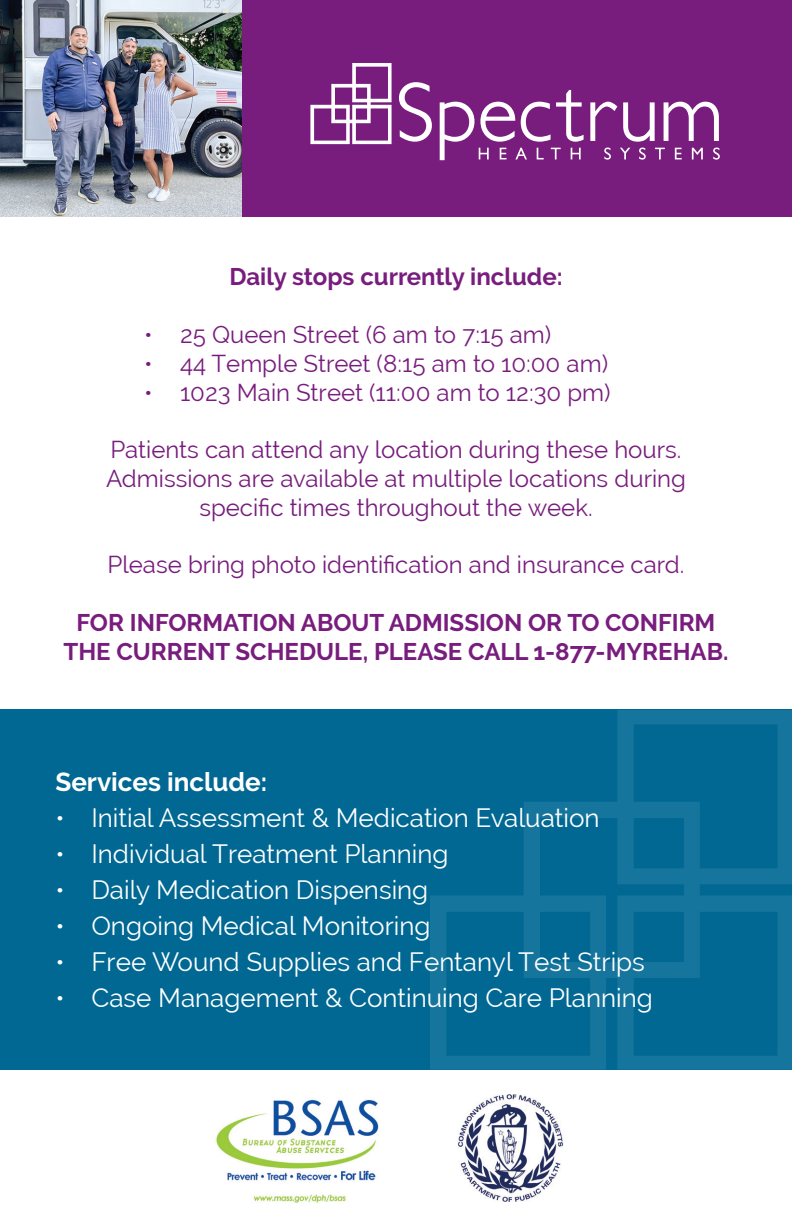
<style>
.page{position:relative;width:792px;height:1224px;background:#fff}
.page>*{position:absolute;margin:0;border:0;box-sizing:border-box;transform-origin:0 0}
.t1{font:26px "Raleway";color:#fff}
.t2{font:700 26px "Raleway";color:#fff}
.t3{font:24px/28.8px "Raleway";color:#781d7d;text-align:center}
.t4{font:700 24px/28.8px "Raleway";color:#781d7d;text-align:center}
</style>
<div class="page">
<div style="left:0;top:0;width:792px;height:223px;background:#781d7d"></div>
<img style="left:0;top:0;width:242px;height:217px">
<div style="left:0;top:217px;width:792px;height:1007px;background:#fff"></div>
<svg style="left:310px;top:63px;width:82px;height:81px"></svg>
<svg style="left:399px;top:82px;width:33px;height:60px"></svg>
<svg style="left:590px;top:102px;width:27px;height:39px"></svg>
<svg style="left:623px;top:102px;width:32px;height:40px"></svg>
<svg style="left:664px;top:102px;width:55px;height:39px"></svg>
<svg style="left:440px;top:90px;width:144px;height:70px"></svg>
<svg style="left:604px;top:148px;width:7px;height:12px"></svg>
<svg style="left:620px;top:148px;width:10px;height:11px"></svg>
<svg style="left:639px;top:148px;width:7px;height:12px"></svg>
<svg style="left:655px;top:148px;width:10px;height:11px"></svg>
<svg style="left:675px;top:148px;width:7px;height:11px"></svg>
<svg style="left:692px;top:148px;width:11px;height:11px"></svg>
<svg style="left:713px;top:148px;width:7px;height:12px"></svg>
<div style="left:0;top:710px;width:792px;height:360px;background:#006893"></div>
<svg style="left:430px;top:710px;width:362px;height:360px"></svg>
<img style="left:458px;top:1095px;width:106px;height:106px">
<img style="left:216px;top:1099px;width:163px;height:104px">
<p class="t4" style="left:229px;top:263px;width:335px">Daily stops currently include:</p>
<p class="t3" style="left:144px;top:320px;width:409px">• 25 Queen Street (6 am to 7:15 am)</p>
<p class="t3" style="left:144px;top:349px;width:466px">• 44 Temple Street (8:15 am to 10:00 am)</p>
<p class="t3" style="left:144px;top:378px;width:468px">• 1023 Main Street (11:00 am to 12:30 pm)</p>
<p class="t3" style="left:106px;top:435px;width:581px">Patients can attend any location during these hours.<br>Admissions are available at multiple locations during specific times throughout the week.</p>
<p class="t3" style="left:108px;top:550px;width:578px">Please bring photo identification and insurance card.</p>
<p class="t4" style="left:64px;top:608px;width:666px">FOR INFORMATION ABOUT ADMISSION OR TO CONFIRM<br>THE CURRENT SCHEDULE, PLEASE CALL 1-877-MYREHAB.</p>
<p class="t2" style="left:55px;top:767px;width:213px">Services include:</p>
<p class="t1" style="left:55px;top:802px;width:546px">• Initial Assessment &amp; Medication Evaluation</p>
<p class="t1" style="left:55px;top:838px;width:394px">• Individual Treatment Planning</p>
<p class="t1" style="left:55px;top:874px;width:374px">• Daily Medication Dispensing</p>
<p class="t1" style="left:55px;top:910px;width:377px">• Ongoing Medical Monitoring</p>
<p class="t1" style="left:55px;top:946px;width:591px">• Free Wound Supplies and Fentanyl Test Strips</p>
<p class="t1" style="left:55px;top:982px;width:599px">• Case Management &amp; Continuing Care Planning</p>
</div>
